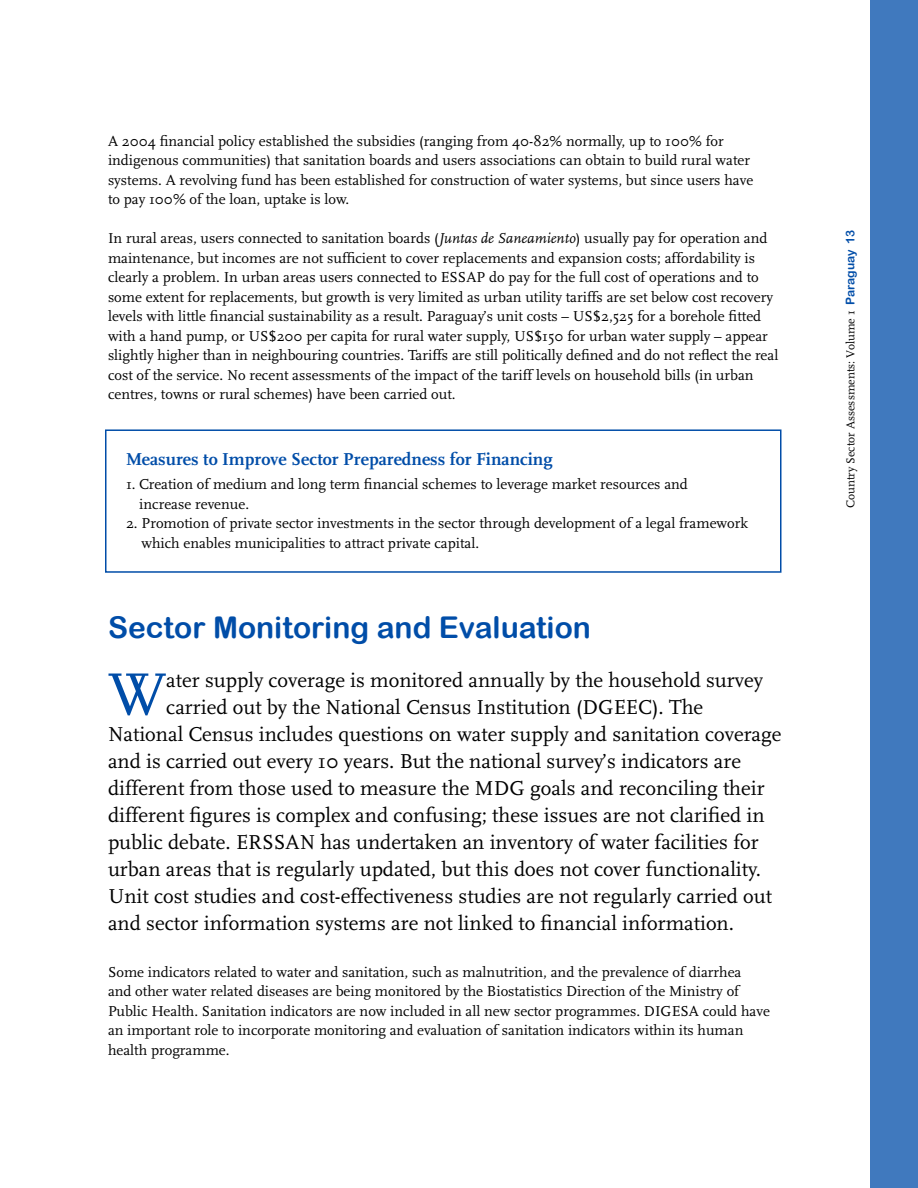
<style>
.page{position:relative;width:918px;height:1188px;background:#fff}
.page>*{position:absolute;margin:0;border:0;box-sizing:border-box;transform-origin:0 0}
.t1{font:61.95px "Scala";color:#004da8}
.t2{font:30px "Arial Rounded MT Bold";color:#004da8}
.t3{font:21px "Scala";color:#000}
.t4{font:700 18px "Scala";color:#004da8}
.t5{font:15px/19.5px "Scala";color:#000}
.t6{font:12px "Scala";color:#000}
.s1{font-style:italic}
.s2{font-family:"Arial Rounded MT Bold";color:#004da8}
</style>
<div class="page">
<div style="left:105px;top:429px;width:677px;height:144px;border:2px solid #004da8"></div>
<div style="left:870px;top:0;width:48px;height:1188px;background:#4079be"></div>
<p class="t5" style="left:108px;top:132px;width:647px">A 2004 financial policy established the subsidies (ranging from 40-82% normally, up to 100% for indigenous communities) that sanitation boards and users associations can obtain to build rural water systems. A revolving fund has been established for construction of water systems, but since users have to pay 100% of the loan, uptake is low.</p>
<p class="t5" style="left:108px;top:229px;width:672px">In rural areas, users connected to sanitation boards (<span class="s1">Juntas de Saneamiento</span>) usually pay for operation and maintenance, but incomes are not sufficient to cover replacements and expansion costs; affordability is clearly a problem. In urban areas users connected to ESSAP do pay for the full cost of operations and to some extent for replacements, but growth is very limited as urban utility tariffs are set below cost recovery levels with little financial sustainability as a result. Paraguay’s unit costs – US$2,525 for a borehole fitted with a hand pump, or US$200 per capita for rural water supply, US$150 for urban water supply – appear slightly higher than in neighbouring countries. Tariffs are still politically defined and do not reflect the real cost of the service. No recent assessments of the impact of the tariff levels on household bills (in urban centres, towns or rural schemes) have been carried out.</p>
<p class="t4" style="left:126px;top:449px;width:428px">Measures to Improve Sector Preparedness for Financing</p>
<p class="t5" style="left:139px;top:475px;width:550px;text-indent:-13px">1. Creation of medium and long term financial schemes to leverage market resources and increase revenue.</p>
<p class="t5" style="left:141px;top:514px;width:608px;text-indent:-15px">2. Promotion of private sector investments in the sector through development of a legal framework which enables municipalities to attract private capital.</p>
<h2 class="t2" style="left:108px;top:609px;width:484px">Sector Monitoring and Evaluation</h2>
<h1 class="t1" style="left:108px;top:660px;width:60px">W</h1>
<h3 class="t3" style="left:166px;top:669px;width:598px">ater supply coverage is monitored annually by the household survey</h3>
<h3 class="t3" style="left:166px;top:696px;width:538px">carried out by the National Census Institution (DGEEC). The</h3>
<h3 class="t3" style="left:108px;top:723px;width:675px">National Census includes questions on water supply and sanitation coverage</h3>
<h3 class="t3" style="left:108px;top:750px;width:635px">and is carried out every 10 years. But the national survey’s indicators are</h3>
<h3 class="t3" style="left:108px;top:777px;width:658px">different from those used to measure the MDG goals and reconciling their</h3>
<h3 class="t3" style="left:108px;top:804px;width:658px">different figures is complex and confusing; these issues are not clarified in</h3>
<h3 class="t3" style="left:108px;top:831px;width:652px">public debate. ERSSAN has undertaken an inventory of water facilities for</h3>
<h3 class="t3" style="left:108px;top:858px;width:655px">urban areas that is regularly updated, but this does not cover functionality.</h3>
<h3 class="t3" style="left:108px;top:885px;width:666px">Unit cost studies and cost-effectiveness studies are not regularly carried out</h3>
<h3 class="t3" style="left:108px;top:912px;width:628px">and sector information systems are not linked to financial information.</h3>
<p class="t5" style="left:108px;top:963px;width:663px">Some indicators related to water and sanitation, such as malnutrition, and the prevalence of diarrhea<br>and other water related diseases are being monitored by the Biostatistics Direction of the Ministry of Public Health. Sanitation indicators are now included in all new sector programmes. DIGESA could have an important role to incorporate monitoring and evaluation of sanitation indicators within its human health programme.</p>
<p class="t6" style="left:844px;top:508px;width:280px;rotate:-90deg">Country Sector Assessments: Volume 1 <span class="s2">Paraguay 13</span></p>
</div>
